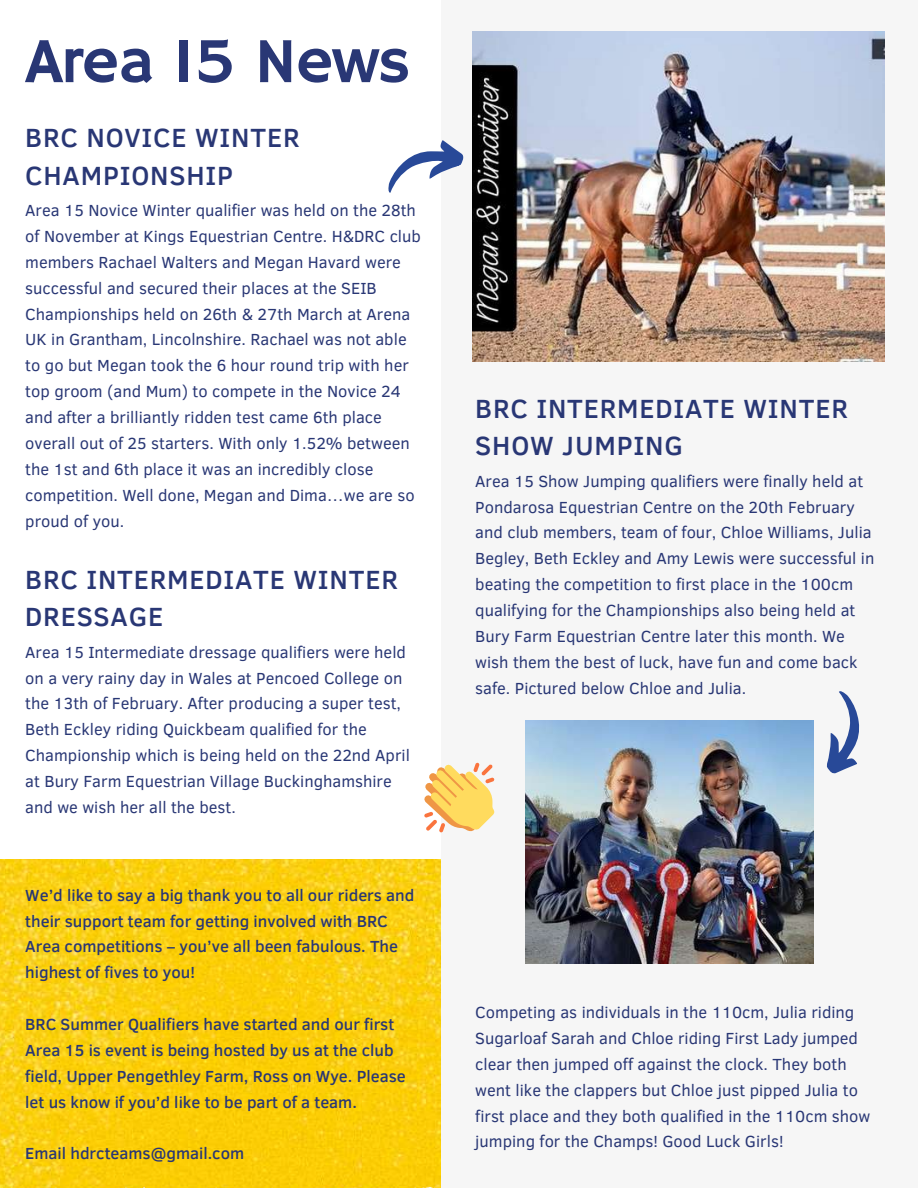
<style>
.page{position:relative;width:918px;height:1188px;background:#fff}
.page>*{position:absolute;margin:0;border:0;box-sizing:border-box;transform-origin:0 0}
.t1{font:64.5px "Hammersmith One";letter-spacing:-.025em;color:#293775}
.t2{font:500 27px/37.2px "Clear Sans";letter-spacing:.03em;color:#293775}
.t3{font:16.5px/25.8px "Clear Sans";color:#293775}
.t4{font:500 16.5px/25.8px "Clear Sans";color:#293775}
</style>
<div class="page">
<img style="left:0;top:859px;width:441px;height:329px">
<div style="left:442px;top:0;width:476px;height:1188px;background:#f6f6f6"></div>
<img style="left:473px;top:31px;width:412px;height:331px">
<img style="left:525px;top:721px;width:288px;height:243px">
<svg style="left:388px;top:140px;width:76px;height:53px"></svg>
<svg style="left:827px;top:691px;width:33px;height:83px"></svg>
<svg style="left:424px;top:763px;width:71px;height:69px"></svg>
<h1 class="t1" style="left:25px;top:24px;width:387px">Area 15 News</h1>
<h2 class="t2" style="left:25px;top:118px;width:276px">BRC NOVICE WINTER<br>CHAMPIONSHIP</h2>
<p class="t3" style="left:25px;top:196px;width:397px">Area 15 Novice Winter qualifier was held on the 28th of November at Kings Equestrian Centre. H&amp;DRC club members Rachael Walters and Megan Havard were successful and secured their places at the SEIB Championships held on 26th &amp; 27th March at Arena UK in Grantham, Lincolnshire. Rachael was not able to go but Megan took the 6 hour round trip with her top groom (and Mum) to compete in the Novice 24 and after a brilliantly ridden test came 6th place overall out of 25 starters. With only 1.52% between the 1st and 6th place it was an incredibly close competition. Well done, Megan and Dima…we are so proud of you.</p>
<h2 class="t2" style="left:25px;top:560px;width:374px">BRC INTERMEDIATE WINTER<br>DRESSAGE</h2>
<p class="t3" style="left:25px;top:638px;width:386px">Area 15 Intermediate dressage qualifiers were held on a very rainy day in Wales at Pencoed College on the 13th of February. After producing a super test, Beth Eckley riding Quickbeam qualified for the Championship which is being held on the 22nd April at Bury Farm Equestrian Village Buckinghamshire and we wish her all the best.</p>
<p class="t4" style="left:25px;top:881px;width:391px">We’d like to say a big thank you to all our riders and their support team for getting involved with BRC Area competitions – you’ve all been fabulous. The highest of fives to you!</p>
<p class="t4" style="left:25px;top:1011px;width:382px">BRC Summer Qualifiers have started and our first Area 15 is event is being hosted by us at the club field, Upper Pengethley Farm, Ross on Wye. Please let us know if you’d like to be part of a team.</p>
<p class="t4" style="left:25px;top:1140px;width:220px">Email hdrcteams@gmail.com</p>
<h2 class="t2" style="left:475px;top:389px;width:374px">BRC INTERMEDIATE WINTER<br>SHOW JUMPING</h2>
<p class="t3" style="left:475px;top:467px;width:401px">Area 15 Show Jumping qualifiers were finally held at Pondarosa Equestrian Centre on the 20th February and club members, team of four, Chloe Williams, Julia Begley, Beth Eckley and Amy Lewis were successful in beating the competition to first place in the 100cm qualifying for the Championships also being held at Bury Farm Equestrian Centre later this month. We wish them the best of luck, have fun and come back safe. Pictured below Chloe and Julia.</p>
<p class="t3" style="left:475px;top:998px;width:397px">Competing as individuals in the 110cm, Julia riding Sugarloaf Sarah and Chloe riding First Lady jumped clear then jumped off against the clock. They both went like the clappers but Chloe just pipped Julia to first place and they both qualified in the 110cm show jumping for the Champs! Good Luck Girls!</p>
</div>
